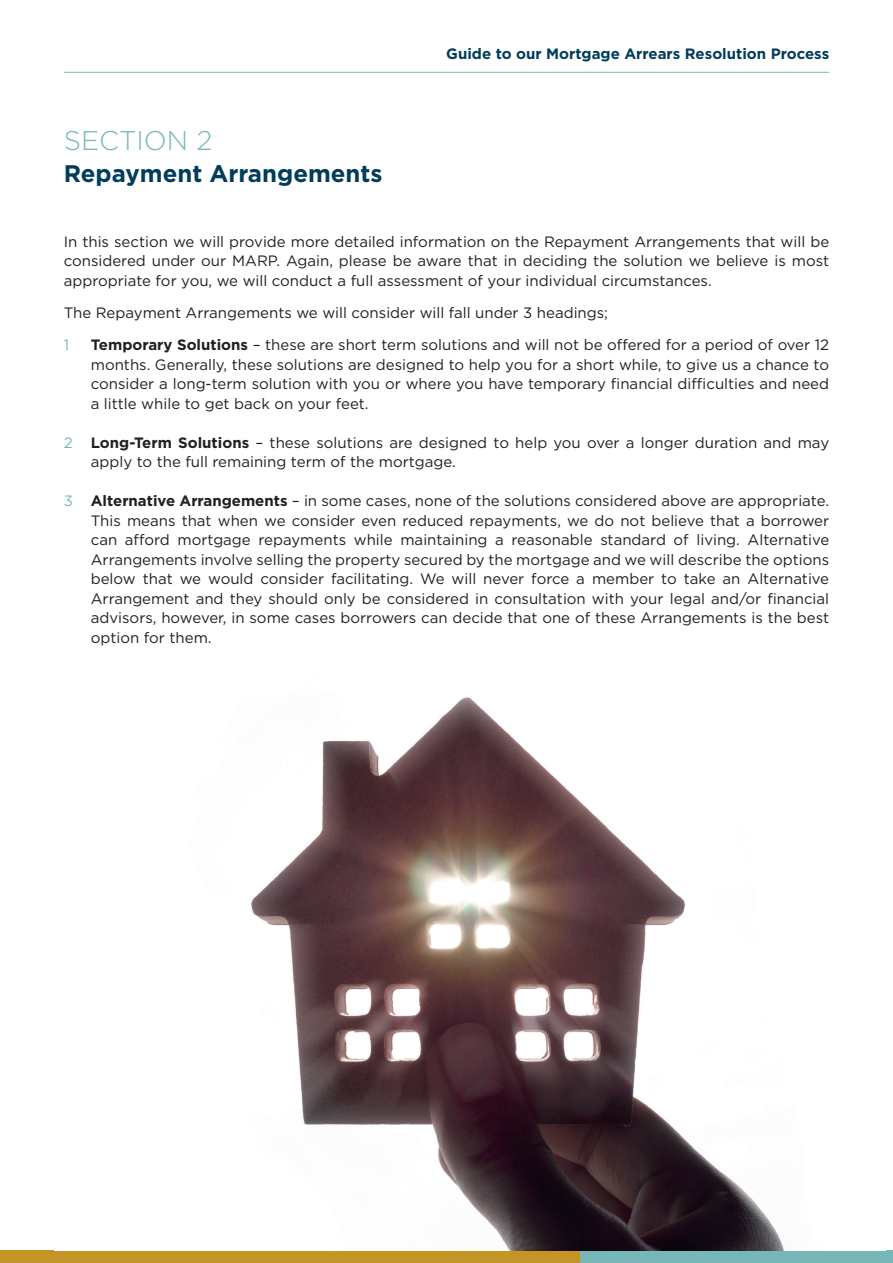
<style>
.page{position:relative;width:893px;height:1263px;background:#fff}
.page>*{position:absolute;margin:0;border:0;box-sizing:border-box;transform-origin:0 0}
.t1{font:300 27px "Gotham HTF";color:#77b7b8}
.t2{font:700 24px "Gotham HTF";color:#013d5a}
.t3{font:15px/19.5px "Gotham HTF";color:#231f20;text-align:justify}
.t4{font:700 15px "Gotham HTF";color:#013d5a}
.t5{font:15px "Gotham HTF";color:#77b7b8}
.s1{font-weight:700}
.s2{color:#77b7b8}
</style>
<div class="page">
<div style="left:0;top:1250px;width:580px;height:13px;background:#c59426"></div>
<div style="left:580px;top:1250px;width:313px;height:13px;background:#77b7b8"></div>
<hr style="left:64px;top:72px;width:765px;height:1px;background:#77b7b8">
<img style="left:251px;top:697px;width:533px;height:553px">
<h1 class="t1" style="left:64px;top:126px;width:150px">SECTION 2</h1>
<h2 class="t2" style="left:64px;top:160px;width:320px">Repayment Arrangements</h2>
<p class="t4" style="left:446px;top:45px;width:384px">Guide to our Mortgage Arrears Resolution Process</p>
<p class="t3" style="left:64px;top:232px;width:767px">In this section we will provide more detailed information on the Repayment Arrangements that will be considered under our MARP. Again, please be aware that in deciding the solution we believe is most appropriate for you, we will conduct a full assessment of your individual circumstances.</p>
<p class="t3" style="left:64px;top:303px;width:546px">The Repayment Arrangements we will consider will fall under 3 headings;</p>
<p class="t5" style="left:64px;top:337px;width:7px">1</p>
<p class="t3" style="left:91px;top:335px;width:740px"><span class="s1">Temporary Solutions</span> – these are short term solutions and will not be offered for a period of over 12 months. Generally, these solutions are designed to help you for a short while, to give us a chance to consider a long-term solution with you or where you have temporary financial difficulties and need a little while to get back on your feet.</p>
<p class="t3" style="left:91px;top:433px;width:740px;text-indent:-27px"><span class="s2">2</span> <span class="s1">Long-Term Solutions</span> – these solutions are designed to help you over a longer duration and may apply to the full remaining term of the mortgage.</p>
<p class="t3" style="left:91px;top:491px;width:740px;text-indent:-27px"><span class="s2">3</span> <span class="s1">Alternative Arrangements</span> – in some cases, none of the solutions considered above are appropriate.<br>This means that when we consider even reduced repayments, we do not believe that a borrower can afford mortgage repayments while maintaining a reasonable standard of living. Alternative Arrangements involve selling the property secured by the mortgage and we will describe the options below that we would consider facilitating. We will never force a member to take an Alternative Arrangement and they should only be considered in consultation with your legal and/or financial advisors, however, in some cases borrowers can decide that one of these Arrangements is the best option for them.</p>
</div>
